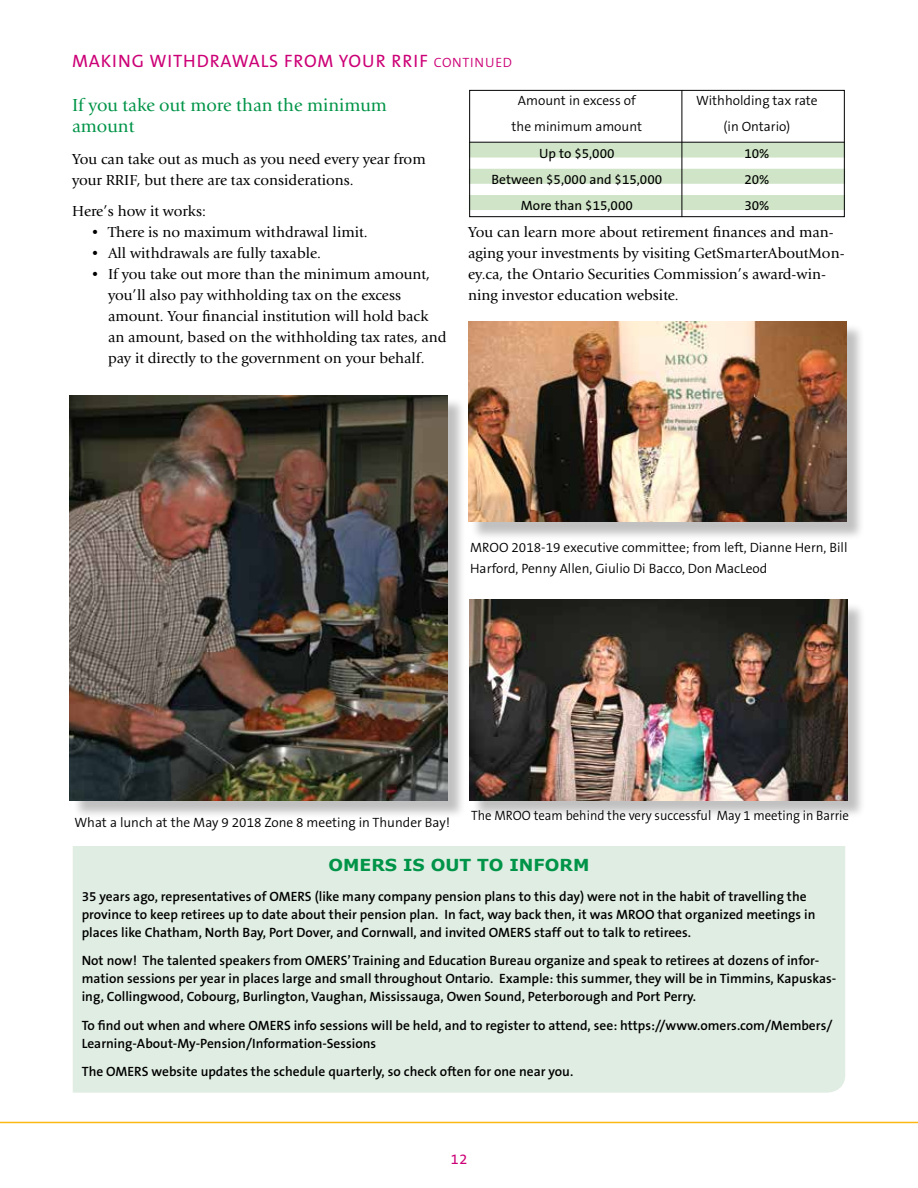
<style>
.page{position:relative;width:918px;height:1188px;background:#fff}
.page>*{position:absolute;margin:0;border:0;box-sizing:border-box;transform-origin:0 0}
.t1{font:18px "The Sans B5 Plain";letter-spacing:.05em;color:#cc0076}
.t2{font:18px/21px "Giovanni EF";color:#009448}
.t3{font:700 16.5px "Verdana";color:#009448;scale:1.05 1}
.t4{font:15px/21px "Giovanni EF";color:#000}
.t5{font:14.4px "The Sans B5 Plain";color:#cc0076}
.t6{font:600 13.5px/18px "The Sans B6";color:#000}
.t7{font:300 13.5px/21px "The Sans B4";color:#000}
.t8{font:13.5px "The Sans B5 Plain";color:#000}
.t9{font:300 13.5px "The Sans B4";color:#000;scale:.95 1}
.s1{font-family:"The Sans B4";font-weight:300;font-size:13.5px}
</style>
<div class="page">
<hr style="left:0;top:1122px;width:918px;height:1px;background:#fdb913">
<div style="left:469px;top:143px;width:376px;height:15px;background:#d0e4c8"></div>
<div style="left:469px;top:169px;width:376px;height:15px;background:#d0e4c8"></div>
<div style="left:469px;top:195px;width:376px;height:15px;background:#d0e4c8"></div>
<div style="left:469px;top:90px;width:376px;height:127px;border:1px solid #000"></div>
<hr style="left:469px;top:142px;width:376px;height:1px;background:#000">
<hr style="left:682px;top:90px;width:1px;height:127px;background:#000">
<div style="left:73px;top:846px;width:772px;height:247px;background:#e0ede3"></div>
<div style="left:72px;top:397px;width:395px;height:422px;background:#000;opacity:.25"></div>
<img style="left:70px;top:395px;width:378px;height:405px">
<div style="left:471px;top:323px;width:394px;height:217px;background:#000;opacity:.25"></div>
<img style="left:468px;top:321px;width:378px;height:201px">
<div style="left:472px;top:602px;width:394px;height:217px;background:#000;opacity:.25"></div>
<img style="left:469px;top:600px;width:378px;height:201px">
<h1 class="t1" style="left:72px;top:52px;width:442px">MAKING WITHDRAWALS FROM YOUR RRIF <span class="s1">CONTINUED</span></h1>
<h1 class="t2" style="left:72px;top:95px;width:317px">If you take out more than the minimum amount</h1>
<p class="t4" style="left:72px;top:148px;width:355px">You can take out as much as you need every year from your RRIF, but there are tax considerations.</p>
<p class="t4" style="left:72px;top:201px;width:135px">Here’s how it works:</p>
<p class="t4" style="left:90px;top:222px;width:279px">• There is no maximum withdrawal limit.</p>
<p class="t4" style="left:90px;top:243px;width:233px">• All withdrawals are fully taxable.</p>
<p class="t4" style="left:108px;top:264px;width:340px;text-indent:-18px">• If you take out more than the minimum amount, you’ll also pay withholding tax on the excess amount. Your financial institution will hold back an amount, based on the withholding tax rates, and pay it directly to the government on your behalf.</p>
<p class="t7" style="left:518px;top:90px;width:119px">Amount in excess of</p>
<p class="t7" style="left:696px;top:90px;width:123px">Withholding tax rate</p>
<p class="t7" style="left:512px;top:117px;width:132px">the minimum amount</p>
<p class="t7" style="left:723px;top:117px;width:68px">(in Ontario)</p>
<p class="t8" style="left:539px;top:146px;width:77px">Up to $5,000</p>
<p class="t8" style="left:744px;top:146px;width:26px">10%</p>
<p class="t8" style="left:492px;top:172px;width:172px">Between $5,000 and $15,000</p>
<p class="t8" style="left:744px;top:172px;width:26px">20%</p>
<p class="t8" style="left:521px;top:198px;width:113px">More than $15,000</p>
<p class="t8" style="left:744px;top:198px;width:26px">30%</p>
<p class="t4" style="left:468px;top:222px;width:378px">You can learn more about retirement finances and man&shy;aging your investments by visiting GetSmarterAboutMon&shy;ey.ca, the Ontario Securities Commission’s award-win&shy;ning investor education website.</p>
<p class="t7" style="left:470px;top:538px;width:379px">MROO 2018-19 executive committee; from left, Dianne Hern, Bill<br>Harford, Penny Allen, Giulio Di Bacco, Don MacLeod</p>
<p class="t7" style="left:74px;top:813px;width:377px">What a lunch at the May 9 2018 Zone 8 meeting in Thunder Bay!</p>
<p class="t9" style="left:471px;top:809px;width:399px">The MROO team behind the very successful May 1 meeting in Barrie</p>
<p class="t3" style="left:329px;top:854px;width:250px">OMERS IS OUT TO INFORM</p>
<p class="t6" style="left:82px;top:888px;width:735px">35 years ago, representatives of OMERS (like many company pension plans to this day) were not in the habit of travelling the province to keep retirees up to date about their pension plan. In fact, way back then, it was MROO that organized meetings in places like Chatham, North Bay, Port Dover, and Cornwall, and invited OMERS staff out to talk to retirees.</p>
<p class="t6" style="left:82px;top:952px;width:756px">Not now! The talented speakers from OMERS’ Training and Education Bureau organize and speak to retirees at dozens of infor&shy;mation sessions per year in places large and small throughout Ontario. Example: this summer, they will be in Timmins, Kapuskas&shy;ing, Collingwood, Cobourg, Burlington, Vaughan, Mississauga, Owen Sound, Peterborough and Port Perry.</p>
<p class="t6" style="left:82px;top:1017px;width:752px">To find out when and where OMERS info sessions will be held, and to register to attend, see: https://www.omers.com/Members/<br>Learning-About-My-Pension/Information-Sessions</p>
<p class="t6" style="left:82px;top:1063px;width:493px">The OMERS website updates the schedule quarterly, so check often for one near you.</p>
<p class="t5" style="left:451px;top:1151px;width:18px">12</p>
</div>
